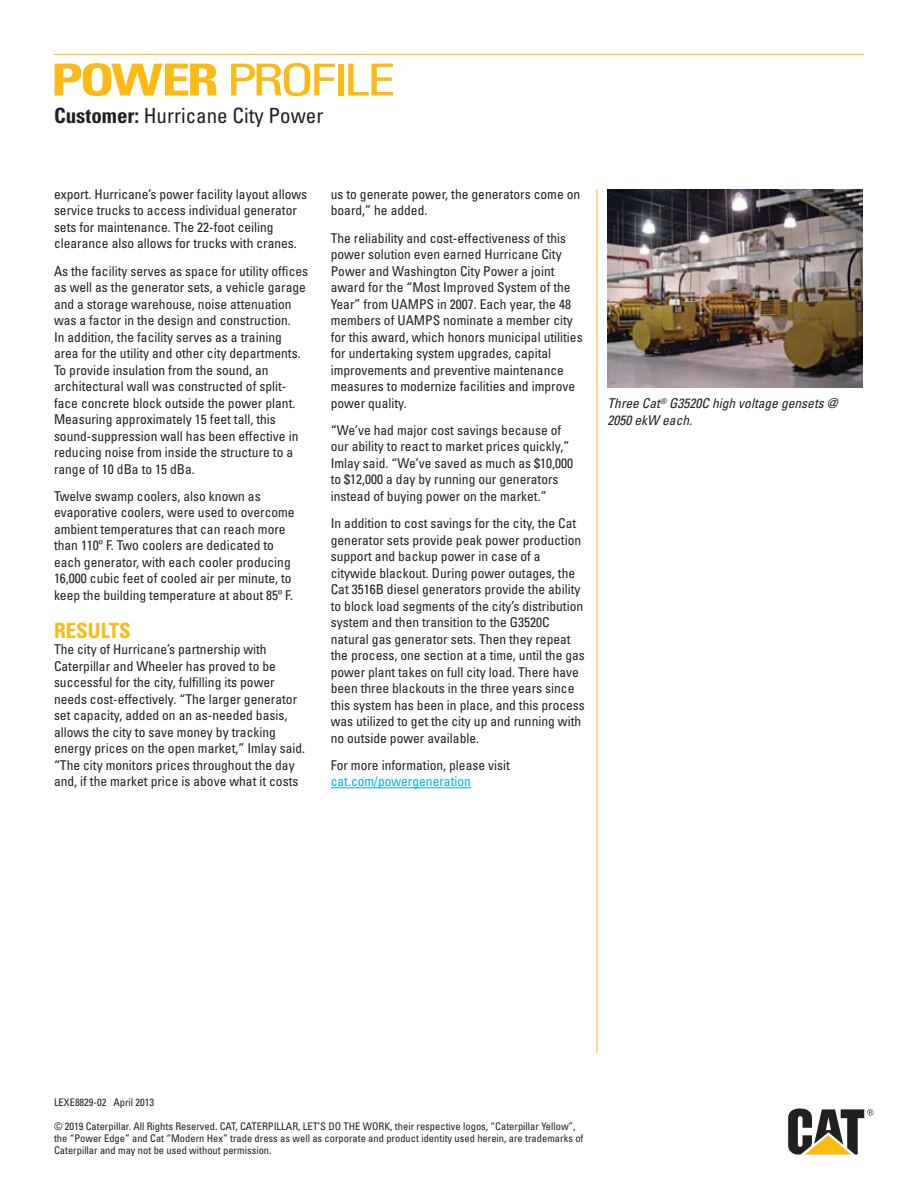
<style>
.page{position:relative;width:918px;height:1188px;background:#fff}
.page>*{position:absolute;margin:0;border:0;box-sizing:border-box;transform-origin:0 0}
.t1{font:condensed 44.1px "Univers LT Std";letter-spacing:-.08em;color:#fcba13;scale:1.3 1}
.t2{font:condensed 21px "Univers LT Std";color:#231f20}
.t3{font:700 condensed 21px "Univers LT Std";color:#fcba13}
.t4{font:condensed 13.5px/16.5px "Univers LT Std";color:#231f20}
.t5{font:italic condensed 13.5px/16.5px "Univers LT Std";color:#231f20}
.t6{font:condensed 13.5px "Univers LT Std";color:#00aeef}
.t7{font:condensed 10.5px/12px "Univers LT Std";color:#231f20}
.s1{font-weight:700}
</style>
<div class="page">
<svg style="left:788px;top:1108px;width:85px;height:47px"></svg>
<hr style="left:331px;top:787px;width:140px;height:1px;background:#00aeef">
<img style="left:608px;top:189px;width:255px;height:198px">
<hr style="left:597px;top:189px;width:1px;height:864px;background:#fcba13">
<hr style="left:54px;top:54px;width:810px;height:1px;background:#fcba13">
<h1 class="t1" style="left:51px;top:52px;width:267px"><span class="s1">POWER</span> PROFILE</h1>
<h2 class="t2" style="left:54px;top:102px;width:271px"><span class="s1">Customer:</span> Hurricane City Power</h2>
<p class="t4" style="left:54px;top:186px;width:255px">export. Hurricane’s power facility layout allows service trucks to access individual generator sets for maintenance. The 22-foot ceiling clearance also allows for trucks with cranes.</p>
<p class="t4" style="left:54px;top:262px;width:256px">As the facility serves as space for utility offices as well as the generator sets, a vehicle garage and a storage warehouse, noise attenuation was a factor in the design and construction.<br>In addition, the facility serves as a training area for the utility and other city departments.<br>To provide insulation from the sound, an architectural wall was constructed of split&shy;face concrete block outside the power plant.<br>Measuring approximately 15 feet tall, this sound-suppression wall has been effective in reducing noise from inside the structure to a range of 10 dBa to 15 dBa.</p>
<p class="t4" style="left:54px;top:488px;width:242px">Twelve swamp coolers, also known as evaporative coolers, were used to overcome ambient temperatures that can reach more than 110º F. Two coolers are dedicated to each generator, with each cooler producing 16,000 cubic feet of cooled air per minute, to keep the building temperature at about 85º F.</p>
<h2 class="t3" style="left:54px;top:618px;width:78px">RESULTS</h2>
<p class="t4" style="left:54px;top:641px;width:253px">The city of Hurricane’s partnership with Caterpillar and Wheeler has proved to be successful for the city, fulfilling its power needs cost-effectively. “The larger generator set capacity, added on an as-needed basis, allows the city to save money by tracking energy prices on the open market,” Imlay said. “The city monitors prices throughout the day and, if the market price is above what it costs</p>
<p class="t4" style="left:331px;top:186px;width:251px">us to generate power, the generators come on board,” he added.</p>
<p class="t4" style="left:331px;top:229px;width:253px">The reliability and cost-effectiveness of this power solution even earned Hurricane City Power and Washington City Power a joint award for the “Most Improved System of the Year” from UAMPS in 2007. Each year, the 48 members of UAMPS nominate a member city for this award, which honors municipal utilities for undertaking system upgrades, capital improvements and preventive maintenance measures to modernize facilities and improve power quality.</p>
<p class="t4" style="left:331px;top:422px;width:244px">“We’ve had major cost savings because of our ability to react to market prices quickly,” Imlay said. “We’ve saved as much as $10,000 to $12,000 a day by running our generators instead of buying power on the market.”</p>
<p class="t4" style="left:331px;top:515px;width:256px">In addition to cost savings for the city, the Cat generator sets provide peak power production support and backup power in case of a citywide blackout. During power outages, the Cat 3516B diesel generators provide the ability to block load segments of the city’s distribution system and then transition to the G3520C natural gas generator sets. Then they repeat the process, one section at a time, until the gas power plant takes on full city load. There have been three blackouts in the three years since this system has been in place, and this process was utilized to get the city up and running with no outside power available.</p>
<p class="t4" style="left:331px;top:757px;width:181px">For more information, please visit</p>
<p class="t6" style="left:331px;top:773px;width:142px">cat.com/powergeneration</p>
<p class="t5" style="left:608px;top:395px;width:231px">Three Cat<sup>®</sup> G3520C high voltage gensets @<br>2050 ekW each.</p>
<p class="t7" style="left:54px;top:1096px;width:102px">LEXE8829-02 April 2013</p>
<p class="t7" style="left:54px;top:1120px;width:531px">© 2019 Caterpillar. All Rights Reserved. CAT, CATERPILLAR, LET’S DO THE WORK, their respective logos, “Caterpillar Yellow”, the “Power Edge” and Cat “Modern Hex” trade dress as well as corporate and product identity used herein, are trademarks of<br>Caterpillar and may not be used without permission.</p>
</div>
